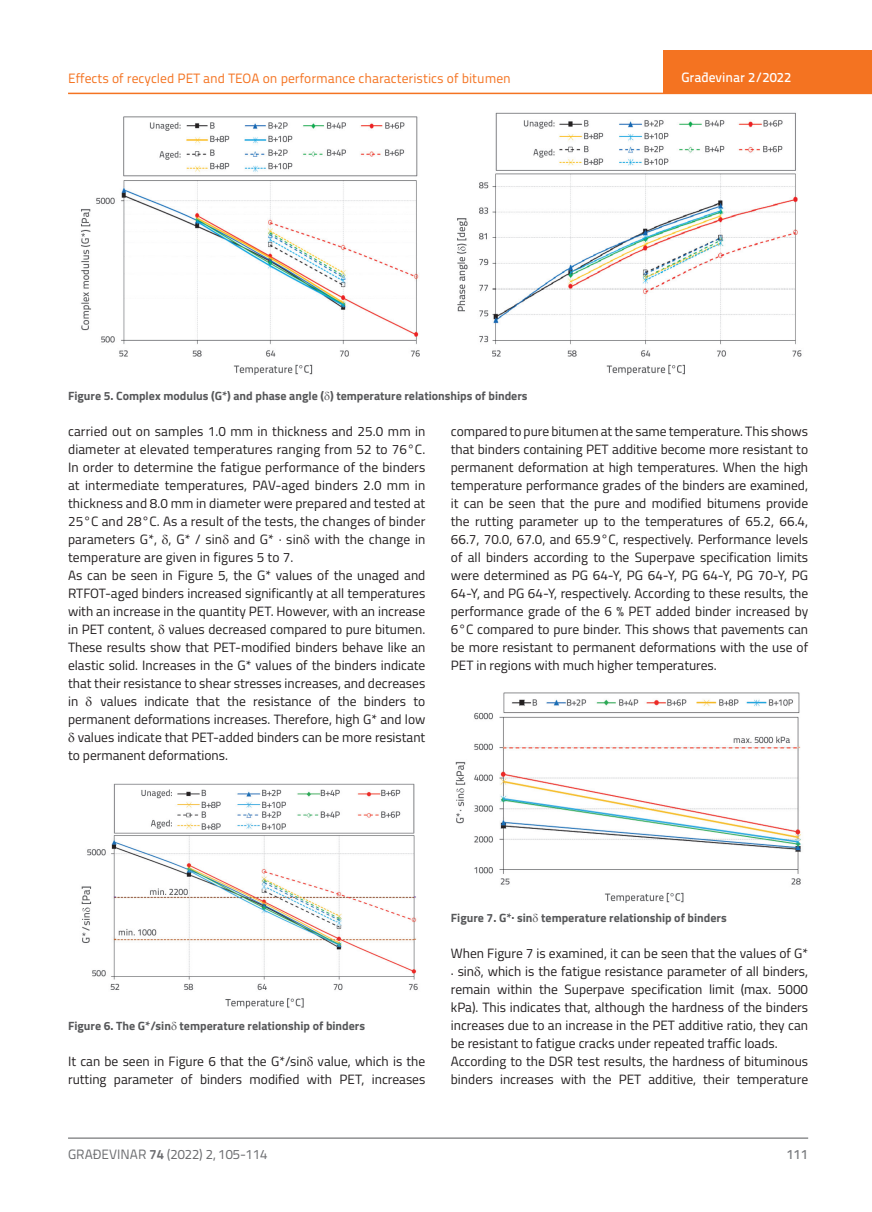
<style>
.page{position:relative;width:872px;height:1212px;background:#fff}
.page>*{position:absolute;margin:0;border:0;box-sizing:border-box;transform-origin:0 0}
.t1{font:13.5px/18px "Titillium";color:#231f20}
.t2{font:13.5px "Titillium Text 22 L";color:#f47321}
.t3{font:13.5px "Titillium Text 22 L";color:#6c6d70}
.t4{font:500 13.5px "Titillium Text 22 L";color:#fff}
.t5{font:500 13.5px "Titillium Text 22 L";color:#787a7d}
.t6{font:700 12px "Titillium";color:#57585a}
.s1{font-weight:700}
</style>
<div class="page">
<hr style="left:68px;top:93px;width:804px;height:1px;background:#f47321">
<div style="left:663px;top:50px;width:209px;height:44px;background:#f47321"></div>
<hr style="left:68px;top:1138px;width:740px;height:1px;background:#57585a">
<img style="left:81px;top:112px;width:721px;height:263px">
<img style="left:81px;top:783px;width:337px;height:226px">
<img style="left:455px;top:692px;width:346px;height:211px">
<p class="t2" style="left:68px;top:68px;width:444px">Effects of recycled PET and TEOA on performance characteristics of bitumen</p>
<p class="t6" style="left:68px;top:386px;width:461px">Figure 5. Complex modulus (G*) and phase angle ( ) temperature relationships of binders</p>
<p class="t4" style="left:681px;top:67px;width:111px">Građevinar 2/2022</p>
<p class="t1" style="left:68px;top:421px;width:359px">carried out on samples 1.0 mm in thickness and 25.0 mm in diameter at elevated temperatures ranging from 52 to 76°C.<br>In order to determine the fatigue performance of the binders at intermediate temperatures, PAV-aged binders 2.0 mm in thickness and 8.0 mm in diameter were prepared and tested at 25°C and 28°C. As a result of the tests, the changes of binder parameters G*, , G* / sin and G* · sin with the change in temperature are given in figures 5 to 7.<br>As can be seen in Figure 5, the G* values of the unaged and RTFOT-aged binders increased significantly at all temperatures with an increase in the quantity PET. However, with an increase in PET content, values decreased compared to pure bitumen.<br>These results show that PET-modified binders behave like an elastic solid. Increases in the G* values of the binders indicate that their resistance to shear stresses increases, and decreases in</p>
<p class="t1" style="left:101px;top:692px;width:326px">values indicate that the resistance of the binders to</p>
<p class="t1" style="left:68px;top:710px;width:359px">permanent deformations increases. Therefore, high G* and low</p>
<p class="t1" style="left:78px;top:728px;width:349px">values indicate that PET-added binders can be more resistant</p>
<p class="t1" style="left:68px;top:746px;width:161px">to permanent deformations.</p>
<p class="t1" style="left:451px;top:421px;width:359px;text-align:justify">compared to pure bitumen at the same temperature. This shows that binders containing PET additive become more resistant to permanent deformation at high temperatures. When the high temperature performance grades of the binders are examined, it can be seen that the pure and modified bitumens provide the rutting parameter up to the temperatures of 65.2, 66.4, 66.7, 70.0, 67.0, and 65.9°C, respectively. Performance levels of all binders according to the Superpave specification limits were determined as PG 64-Y, PG 64-Y, PG 64-Y, PG 70-Y, PG 64-Y, and PG 64-Y, respectively. According to these results, the performance grade of the 6 % PET added binder increased by 6°C compared to pure binder. This shows that pavements can be more resistant to permanent deformations with the use of PET in regions with much higher temperatures.</p>
<p class="t6" style="left:68px;top:1017px;width:298px">Figure 6. The G*/sin temperature relationship of binders</p>
<p class="t1" style="left:68px;top:1052px;width:359px">It can be seen in Figure 6 that the G*/sin value, which is the rutting parameter of binders modified with PET, increases</p>
<p class="t6" style="left:451px;top:909px;width:277px">Figure 7. G*. sin temperature relationship of binders</p>
<p class="t1" style="left:451px;top:944px;width:359px">When Figure 7 is examined, it can be seen that the values of G* . sin , which is the fatigue resistance parameter of all binders, remain within the Superpave specification limit (max. 5000 kPa). This indicates that, although the hardness of the binders increases due to an increase in the PET additive ratio, they can be resistant to fatigue cracks under repeated traffic loads.<br>According to the DSR test results, the hardness of bituminous binders increases with the PET additive, their temperature</p>
<p class="t3" style="left:68px;top:1144px;width:201px">GRAĐEVINAR <span class="s1">74</span> (2022) 2, 105-114</p>
<p class="t5" style="left:786px;top:1144px;width:23px">111</p>
</div>
